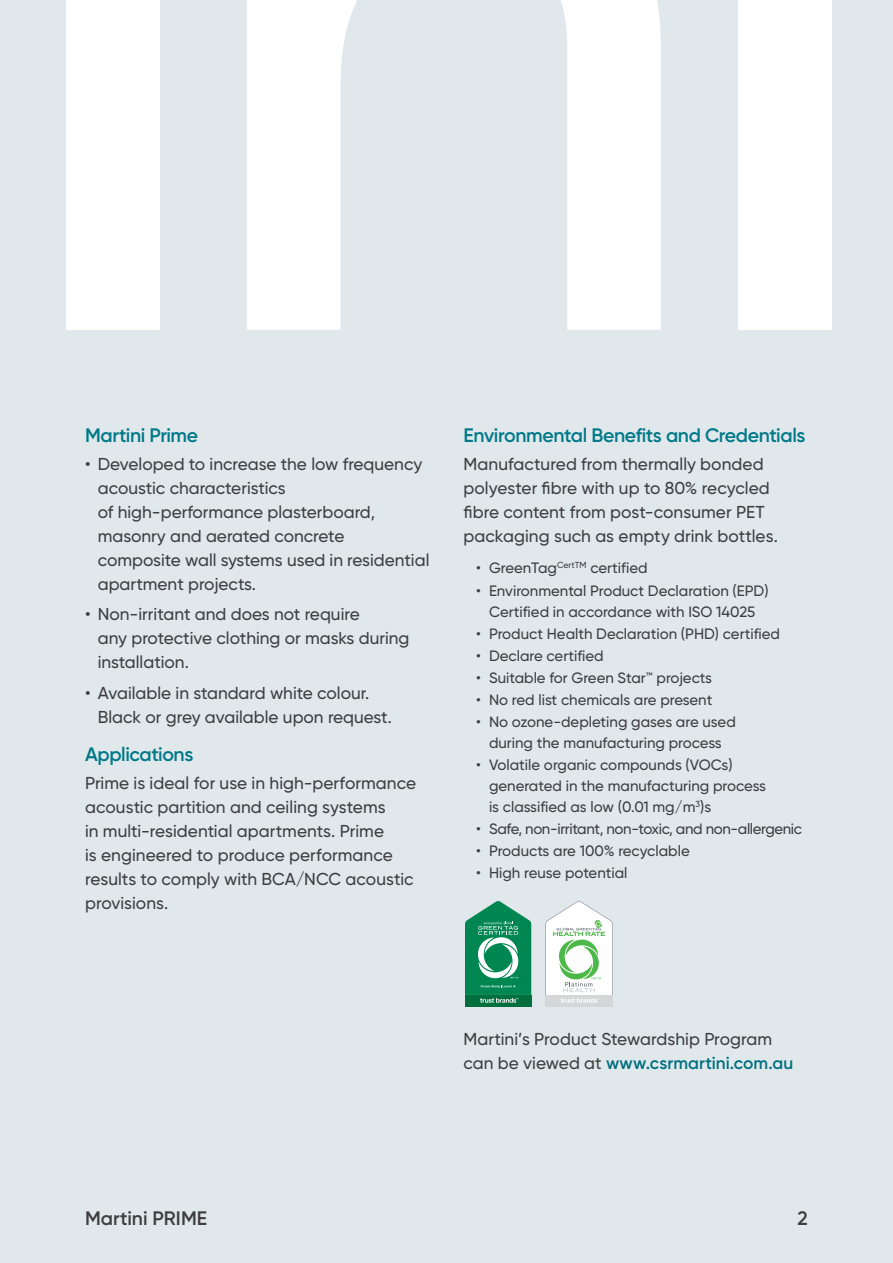
<style>
.page{position:relative;width:893px;height:1263px;background:#e0e8ec}
.page>*{position:absolute;margin:0;border:0;box-sizing:border-box;transform-origin:0 0}
.t1{font:600 19.5px "Gilroy";letter-spacing:-.02em;color:#007988}
.t2{font:600 19.5px "Gilroy";letter-spacing:.005em;color:#3e3e3f}
.t3{font:500 17.25px/24px "Gilroy";color:#3e3e3f}
.t4{font:500 15px/21px "Gilroy";color:#3e3e3f;text-align:center}
.t5{font:500 15px "Gilroy";letter-spacing:-.025em;color:#3e3e3f}
.s1{font-weight:600;color:#00707f}
</style>
<div class="page">
<svg style="left:247px;top:0;width:414px;height:330px"></svg>
<div style="left:738px;top:0;width:93px;height:330px;background:#fff"></div>
<div style="left:66px;top:0;width:93px;height:330px;background:#fff"></div>
<div style="left:465px;top:995px;width:66px;height:11px;background:#006f3d"></div>
<svg style="left:465px;top:901px;width:66px;height:102px"></svg>
<svg style="left:545px;top:901px;width:68px;height:105px;background:#dfece0"></svg>
<p class="t1" style="left:85px;top:423px;width:115px">Martini Prime</p>
<p class="t3" style="left:98px;top:452px;width:333px;text-indent:-13px">• Developed to increase the low frequency acoustic characteristics<br>of high‑performance plasterboard, masonry and aerated concrete composite wall systems used in residential apartment projects.</p>
<p class="t3" style="left:98px;top:602px;width:313px;text-indent:-13px">• Non‑irritant and does not require<br>any protective clothing or masks during installation.</p>
<p class="t3" style="left:98px;top:680px;width:296px;text-indent:-13px">• Available in standard white colour.<br>Black or grey available upon request.</p>
<p class="t1" style="left:85px;top:742px;width:110px">Applications</p>
<p class="t3" style="left:85px;top:771px;width:333px">Prime is ideal for use in high‑performance acoustic partition and ceiling systems<br>in multi-residential apartments. Prime<br>is engineered to produce performance results to comply with BCA/NCC acoustic provisions.</p>
<p class="t1" style="left:463px;top:423px;width:343px">Environmental Benefits and Credentials</p>
<p class="t3" style="left:463px;top:452px;width:316px">Manufactured from thermally bonded polyester fibre with up to 80% recycled fibre content from post-consumer PET packaging such as empty drink bottles.</p>
<p class="t4" style="left:476px;top:558px;width:173px">• GreenTag<sup>CertTM</sup> certified</p>
<p class="t4" style="left:476px;top:580px;width:294px">• Environmental Product Declaration (EPD)<br>Certified in accordance with ISO 14025</p>
<p class="t4" style="left:476px;top:623px;width:305px">• Product Health Declaration (PHD) certified</p>
<p class="t4" style="left:476px;top:645px;width:129px">• Declare certified</p>
<p class="t4" style="left:476px;top:667px;width:237px">• Suitable for Green Star™ projects</p>
<p class="t4" style="left:476px;top:689px;width:238px">• No red list chemicals are present</p>
<p class="t4" style="left:476px;top:711px;width:261px">• No ozone-depleting gases are used during the manufacturing process</p>
<p class="t4" style="left:489px;top:754px;width:278px;text-align:left;text-indent:-13px">• Volatile organic compounds (VOCs) generated in the manufacturing process is classified as low (0.01 mg/m<sup>3</sup>)s</p>
<p class="t5" style="left:476px;top:819px;width:327px">• Safe, non-irritant, non-toxic, and non-allergenic</p>
<p class="t4" style="left:476px;top:840px;width:215px">• Products are 100% recyclable</p>
<p class="t4" style="left:476px;top:862px;width:153px">• High reuse potential</p>
<p class="t3" style="left:463px;top:1027px;width:331px">Martini’s Product Stewardship Program can be viewed at <span class="s1">www.csrmartini.com.au</span></p>
<p class="t2" style="left:85px;top:1206px;width:124px">Martini PRIME</p>
<p class="t2" style="left:798px;top:1206px;width:12px">2</p>
</div>
